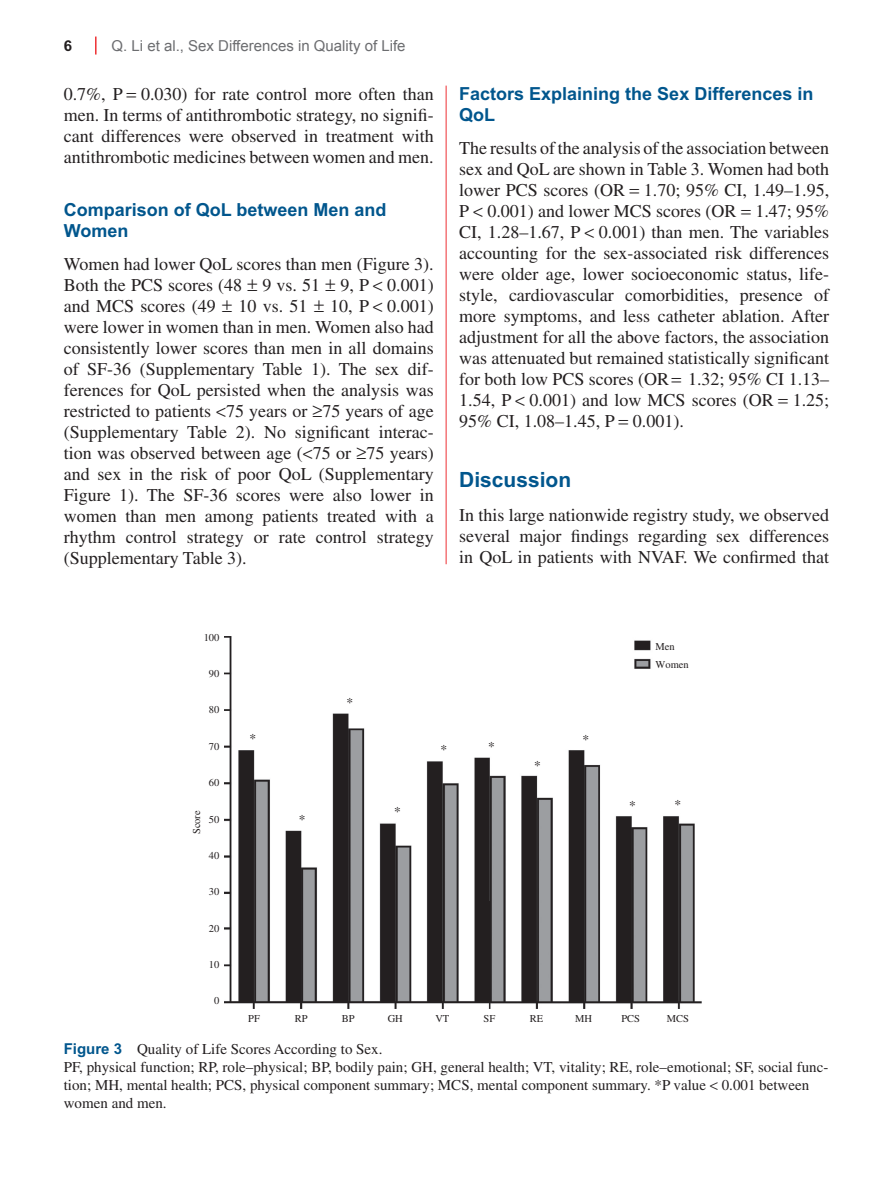
<style>
.page{position:relative;width:893px;height:1191px;background:#fff}
.page>*{position:absolute;margin:0;border:0;box-sizing:border-box;transform-origin:0 0}
.t1{font:700 21px "Arial";color:#01568d}
.t2{font:18px/21px "Times";color:#231f20;text-align:justify}
.t3{font:700 18px/21px "Arial";color:#01568d}
.t4{font:15px/18px "Times";color:#231f20}
.t5{font:15px "Arial";color:#6c6d70}
.t6{font:700 15px "Arial";color:#231f20}
.t7{font:13.5px "Times";color:#231f20}
.t8{font:10.5px/17.9px "Times";color:#231f20}
.s1{font-family:"Arial";font-weight:700;color:#01568d}
</style>
<div class="page">
<svg style="left:95px;top:37px;width:2px;height:18px"></svg>
<hr style="left:446px;top:86px;width:1px;height:478px;background:#ee3034">
<img style="left:224px;top:636px;width:477px;height:372px">
<p class="t6" style="left:64px;top:38px;width:10px">6</p>
<p class="t5" style="left:112px;top:36px;width:296px">Q. Li et al., Sex Differences in Quality of Life</p>
<p class="t2" style="left:64px;top:83px;width:371px">0.7%, P 0.030) for rate control more often than men. In terms of antithrombotic strategy, no signifi&shy;cant differences were observed in treatment with antithrombotic medicines between women and men.</p>
<p class="t3" style="left:64px;top:199px;width:324px">Comparison of QoL between Men and<br>Women</p>
<p class="t2" style="left:64px;top:253px;width:371px">Women had lower QoL scores than men (Figure 3).<br>Both the PCS scores (48 9 vs. 51 9, P 0.001) and MCS scores (49</p>
<p class="t2" style="left:238px;top:295px;width:71px">10 vs. 51</p>
<p class="t2" style="left:64px;top:295px;width:371px;text-indent:266px">10, P 0.001) were lower in women than in men. Women also had consistently lower scores than men in all domains of SF-36 (Supplementary Table 1). The sex dif&shy;ferences for QoL persisted when the analysis was restricted to patients 75 years or ≥75 years of age (Supplementary Table 2). No significant interac&shy;tion was observed between age ( 75 or ≥75 years) and sex in the risk of poor QoL (Supplementary Figure 1). The SF-36 scores were also lower in women than men among patients treated with a rhythm control strategy or rate control strategy (Supplementary Table 3).</p>
<p class="t3" style="left:459px;top:83px;width:356px">Factors Explaining the Sex Differences in<br>QoL</p>
<p class="t2" style="left:459px;top:137px;width:371px">The results of the analysis of the association between sex and QoL are shown in Table 3. Women had both lower PCS scores (OR 1.70; 95% CI, 1.49–1.95, P 0.001) and lower MCS scores (OR 1.47; 95% CI, 1.28–1.67, P 0.001) than men. The variables accounting for the sex-associated risk differences were older age, lower socioeconomic status, life&shy;style, cardiovascular comorbidities, presence of more symptoms, and less catheter ablation. After adjustment for all the above factors, the association was attenuated but remained statistically significant for both low PCS scores (OR 1.32; 95% CI 1.13– 1.54, P 0.001) and low MCS scores (OR 1.25; 95% CI, 1.08–1.45, P 0.001).</p>
<p class="t1" style="left:459px;top:468px;width:114px">Discussion</p>
<p class="t2" style="left:459px;top:505px;width:371px">In this large nationwide registry study, we observed several major findings regarding sex differences in QoL in patients with NVAF. We confirmed that</p>
<p class="t8" style="left:204px;top:628px;width:17px">100</p>
<p class="t8" style="left:209px;top:664px;width:12px">90</p>
<p class="t8" style="left:209px;top:701px;width:12px">80</p>
<p class="t8" style="left:209px;top:737px;width:12px">70</p>
<p class="t8" style="left:209px;top:773px;width:12px">60</p>
<p class="t8" style="left:188px;top:834px;width:25px;rotate:-90deg">Score</p>
<p class="t8" style="left:209px;top:810px;width:12px">50</p>
<p class="t8" style="left:209px;top:846px;width:12px">40</p>
<p class="t8" style="left:209px;top:882px;width:12px">30</p>
<p class="t8" style="left:209px;top:919px;width:12px">20</p>
<p class="t8" style="left:209px;top:955px;width:12px">10</p>
<p class="t8" style="left:214px;top:992px;width:7px">0</p>
<p class="t7" style="left:249px;top:730px;width:8px">*</p>
<p class="t7" style="left:346px;top:695px;width:8px">*</p>
<p class="t7" style="left:299px;top:811px;width:8px">*</p>
<p class="t7" style="left:394px;top:804px;width:8px">*</p>
<p class="t7" style="left:440px;top:741px;width:8px">*</p>
<p class="t7" style="left:488px;top:739px;width:8px">*</p>
<p class="t7" style="left:534px;top:757px;width:8px">*</p>
<p class="t7" style="left:582px;top:731px;width:8px">*</p>
<p class="t8" style="left:656px;top:637px;width:35px">Men<br>Women</p>
<p class="t7" style="left:629px;top:798px;width:8px">*</p>
<p class="t7" style="left:674px;top:797px;width:8px">*</p>
<p class="t8" style="left:248px;top:1009px;width:13px">PF</p>
<p class="t8" style="left:295px;top:1009px;width:14px">RP</p>
<p class="t8" style="left:342px;top:1009px;width:14px">BP</p>
<p class="t8" style="left:388px;top:1009px;width:17px">GH</p>
<p class="t8" style="left:435px;top:1009px;width:15px">VT</p>
<p class="t8" style="left:484px;top:1009px;width:13px">SF</p>
<p class="t8" style="left:530px;top:1009px;width:15px">RE</p>
<p class="t8" style="left:575px;top:1009px;width:18px">MH</p>
<p class="t8" style="left:621px;top:1009px;width:20px">PCS</p>
<p class="t8" style="left:667px;top:1009px;width:24px">MCS</p>
<p class="t4" style="left:64px;top:1040px;width:766px"><span class="s1">Figure 3</span> Quality of Life Scores According to Sex.<br>PF, physical function; RP, role–physical; BP, bodily pain; GH, general health; VT, vitality; RE, role–emotional; SF, social func&shy;tion; MH, mental health; PCS, physical component summary; MCS, mental component summary. *P value 0.001 between women and men.</p>
</div>
